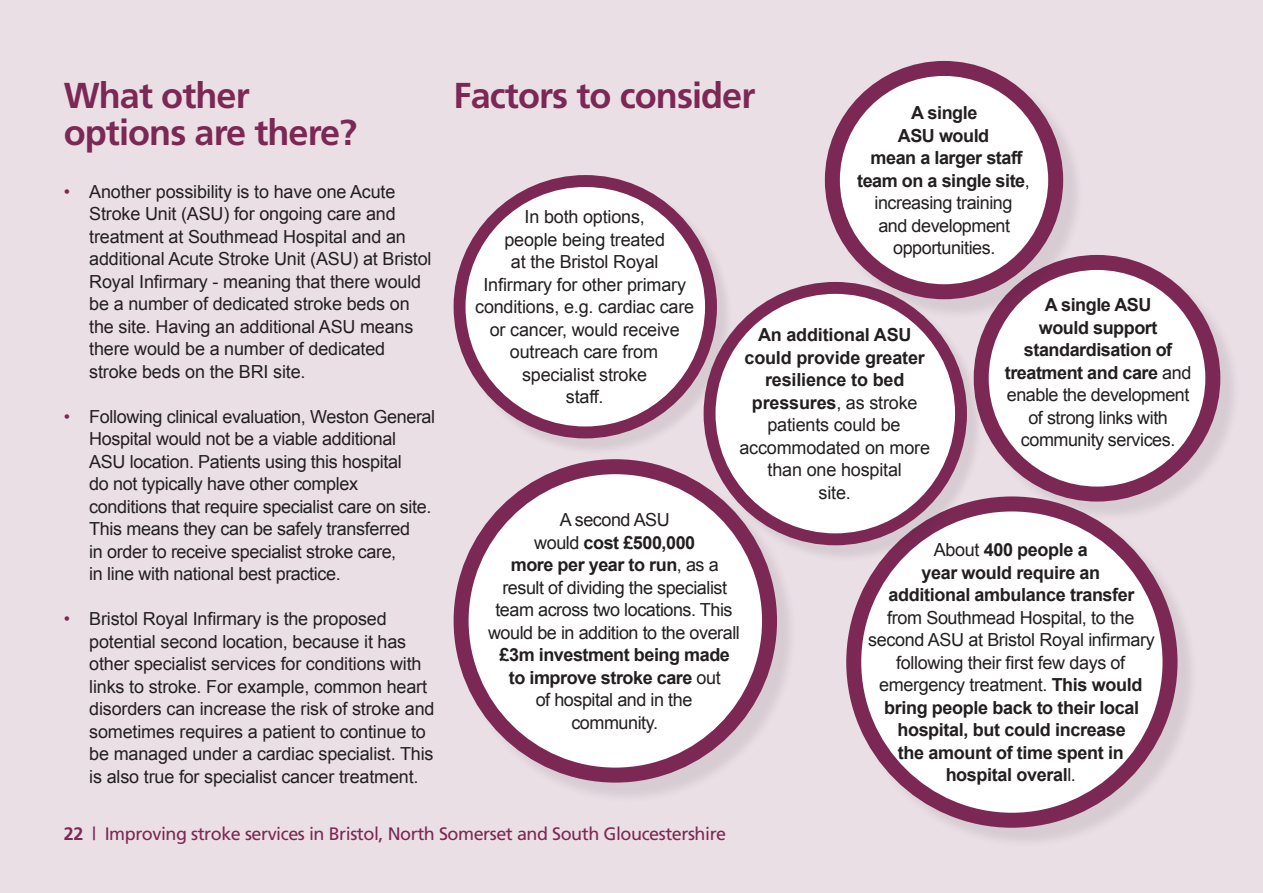
<style>
.page{position:relative;width:1263px;height:893px;background:#ebdfe6}
.page>*{position:absolute;margin:0;border:0;box-sizing:border-box;transform-origin:0 0}
.t1{font:700 36px/37.5px "Frutiger";letter-spacing:-.025em;color:#7c2855}
.t2{font:18px/22.5px "Arial";letter-spacing:-.01em;color:#231f20;text-align:center}
.t3{font:700 18px/22.5px "Arial";letter-spacing:-.025em;color:#231f20;text-align:center}
.t4{font:18px "Frutiger";letter-spacing:-.025em;color:#7c2855}
.s1{font-weight:400}
.s2{color:#7c2855}
.s3{font-weight:700}
</style>
<div class="page">
<div style="left:458px;top:464px;width:340px;height:339px;background:#231f20;opacity:.1"></div>
<div style="left:461px;top:467px;width:308px;height:308px;background:#fff;border-radius:50%"></div>
<div style="left:454px;top:459px;width:323px;height:324px;border:15px solid #7c2855;border-radius:50%"></div>
<div style="left:978px;top:259px;width:263px;height:263px;background:#231f20;opacity:.1"></div>
<div style="left:981px;top:262px;width:232px;height:232px;background:#fff;border-radius:50%"></div>
<div style="left:974px;top:255px;width:246px;height:247px;border:15px solid #7c2855;border-radius:50%"></div>
<div style="left:829px;top:65px;width:255px;height:255px;background:#231f20;opacity:.1"></div>
<div style="left:832px;top:68px;width:224px;height:224px;background:#fff;border-radius:50%"></div>
<div style="left:825px;top:61px;width:238px;height:238px;border:15px solid #7c2855;border-radius:50%"></div>
<div style="left:851px;top:501px;width:347px;height:348px;background:#231f20;opacity:.1"></div>
<div style="left:854px;top:504px;width:316px;height:316px;background:#fff;border-radius:50%"></div>
<div style="left:846px;top:496px;width:331px;height:332px;border:15px solid #7c2855;border-radius:50%"></div>
<div style="left:457px;top:179px;width:276px;height:276px;background:#231f20;opacity:.1"></div>
<div style="left:460px;top:181px;width:251px;height:251px;background:#fff;border-radius:50%"></div>
<div style="left:454px;top:175px;width:263px;height:263px;border:12px solid #7c2855;border-radius:50%"></div>
<div style="left:707px;top:286px;width:276px;height:276px;background:#231f20;opacity:.1"></div>
<div style="left:709px;top:288px;width:252px;height:251px;background:#fff;border-radius:50%"></div>
<div style="left:704px;top:282px;width:263px;height:263px;border:12px solid #7c2855;border-radius:50%"></div>
<h1 class="t1" style="left:64px;top:76px;width:295px">What other options are there?</h1>
<h1 class="t1" style="left:454px;top:76px;width:303px">Factors to consider</h1>
<p class="t3" style="left:857px;top:102px;width:174px">A single<br>ASU would<br>mean a larger staff team on a single site<span class="s1">, increasing training<br>and development opportunities.</span></p>
<p class="t2" style="left:89px;top:180px;width:344px;text-align:left;text-indent:-26px"><span class="s2">•</span> Another possibility is to have one Acute Stroke Unit (ASU) for ongoing care and treatment at Southmead Hospital and an additional Acute Stroke Unit (ASU) at Bristol Royal Infirmary - meaning that there would be a number of dedicated stroke beds on the site. Having an additional ASU means there would be a number of dedicated stroke beds on the BRI site.</p>
<p class="t2" style="left:89px;top:405px;width:347px;text-align:left;text-indent:-26px"><span class="s2">•</span> Following clinical evaluation, Weston General Hospital would not be a viable additional ASU location. Patients using this hospital<br>do not typically have other complex conditions that require specialist care on site.<br>This means they can be safely transferred<br>in order to receive specialist stroke care,<br>in line with national best practice.</p>
<p class="t2" style="left:89px;top:608px;width:347px;text-align:left;text-indent:-26px"><span class="s2">•</span> Bristol Royal Infirmary is the proposed potential second location, because it has other specialist services for conditions with links to stroke. For example, common heart disorders can increase the risk of stroke and sometimes requires a patient to continue to be managed under a cardiac specialist. This is also true for specialist cancer treatment.</p>
<p class="t2" style="left:475px;top:206px;width:221px">In both options,<br>people being treated<br>at the Bristol Royal<br>Infirmary for other primary conditions, e.g. cardiac care or cancer, would receive outreach care from specialist stroke<br>staff.</p>
<p class="t2" style="left:1005px;top:294px;width:188px"><span class="s3">A single ASU<br>would support standardisation of treatment and care</span> and enable the development of strong links with community services.</p>
<p class="t2" style="left:739px;top:324px;width:192px"><span class="s3">An additional ASU could provide greater resilience to bed pressures</span>, as stroke patients could be accommodated on more than one hospital<br>site.</p>
<p class="t2" style="left:488px;top:509px;width:253px">A second ASU<br>would <span class="s3">cost £500,000<br>more per year to run</span>, as a result of dividing the specialist team across two locations. This would be in addition to the overall</p>
<p class="t3" style="left:500px;top:644px;width:232px">£3m investment being made to improve stroke care <span class="s1">out of hospital and in the community.</span></p>
<p class="t3" style="left:888px;top:539px;width:247px"><span class="s1">About</span> 400 people a<br>year would require an additional ambulance transfer</p>
<p class="t2" style="left:868px;top:606px;width:288px">from Southmead Hospital, to the second ASU at Bristol Royal infirmary following their first few days of emergency treatment. <span class="s3">This would bring people back to their local hospital, but could increase<br>the amount of time spent in hospital overal</span>l.</p>
<p class="t4" style="left:64px;top:823px;width:664px"><span class="s3">22</span> | Improving stroke services in Bristol, North Somerset and South Gloucestershire</p>
</div>
